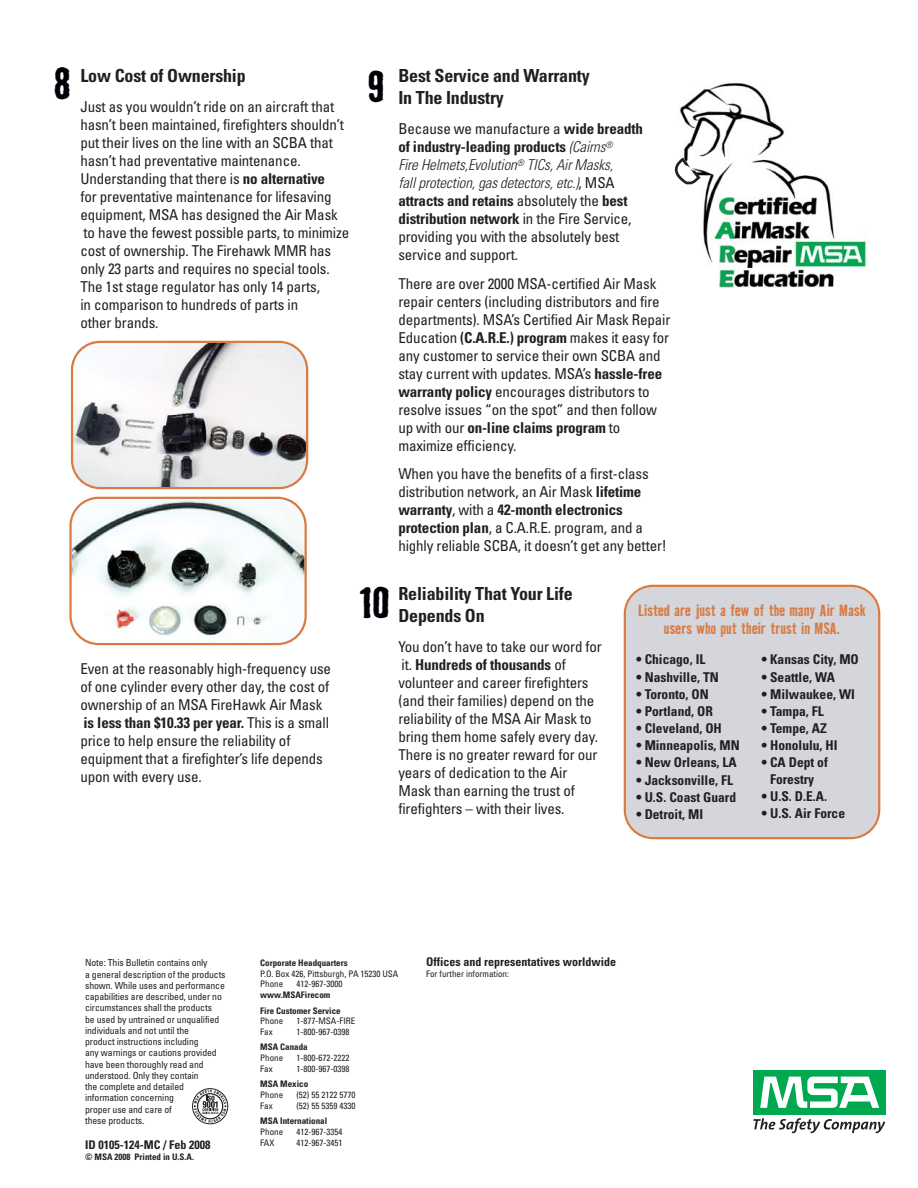
<style>
.page{position:relative;width:918px;height:1188px;background:#fff}
.page>*{position:absolute;margin:0;border:0;box-sizing:border-box;transform-origin:0 0}
.t1{font:700 40.65px "Badhouse";color:#000007}
.t2{font:700 condensed 18px/21.6px "Univers LT Std";letter-spacing:-.01em;color:#231f20}
.t3{font:condensed 15px/18px "Univers LT Std";letter-spacing:-.01em;color:#231f20}
.t4{font:700 15px/18px "Badhouse";letter-spacing:-.015em;color:#d87c44;text-align:center}
.t5{font:700 condensed 13.5px/16.2px "Univers LT Std";color:#231f20;text-align:center}
.t6{font:700 condensed 12px "Univers LT Std";color:#231f20}
.t7{font:condensed 9.75px/11.2px "Univers LT Std";letter-spacing:-.01em;color:#231f20}
.t8{font:condensed 9px/10.8px "Univers LT Std";color:#231f20}
.t9{font:700 condensed 9px/15.1px "Univers LT Std";color:#231f20}
.s1{font-weight:700}
.s2{font-weight:300;font-style:italic}
</style>
<div class="page">
<div style="left:754px;top:1070px;width:132px;height:44px;background:#00a94f"></div>
<svg style="left:760px;top:1077px;width:119px;height:31px"></svg>
<svg style="left:753px;top:1118px;width:132px;height:15px"></svg>
<div style="left:192px;top:1088px;width:36px;height:36px;border:1px solid #231f20;border-radius:50%"></div>
<svg style="left:194px;top:1090px;width:32px;height:33px"></svg>
<svg style="left:71px;top:341px;width:237px;height:148px"></svg>
<svg style="left:69px;top:497px;width:238px;height:148px"></svg>
<img style="left:680px;top:83px;width:186px;height:205px">
<svg style="left:674px;top:157px;width:28px;height:39px"></svg>
<svg style="left:624px;top:585px;width:256px;height:254px;background:#d5cfd2"></svg>
<h1 class="t1" style="left:53px;top:68px;width:19px">8</h1>
<p class="t2" style="left:80px;top:66px;width:167px">Low Cost of Ownership</p>
<p class="t3" style="left:80px;top:99px;width:270px">Just as you wouldn’t ride on an aircraft that hasn’t been maintained, firefighters shouldn’t put their lives on the line with an SCBA that hasn’t had preventative maintenance.<br>Understanding that there is <span class="s1">no alternative<br></span>for preventative maintenance for lifesaving equipment, MSA has designed the Air Mask to have the fewest possible parts, to minimize cost of ownership. The Firehawk MMR has only 23 parts and requires no special tools.<br>The 1st stage regulator has only 14 parts,<br>in comparison to hundreds of parts in<br>other brands.</p>
<p class="t3" style="left:80px;top:661px;width:252px">Even at the reasonably high-frequency use of one cylinder every other day, the cost of ownership of an MSA FireHawk Air Mask <span class="s1">is less than $10.33 per year.</span> This is a small price to help ensure the reliability of equipment that a firefighter’s life depends upon with every use.</p>
<h1 class="t1" style="left:368px;top:71px;width:19px">9</h1>
<h1 class="t1" style="left:359px;top:587px;width:33px">10</h1>
<p class="t2" style="left:398px;top:66px;width:193px">Best Service and Warranty<br>In The Industry</p>
<p class="t3" style="left:398px;top:121px;width:246px">Because we manufacture a <span class="s1">wide breadth of industry-leading products</span> <span class="s2">(Cairns</span><sup>®<br></sup><span class="s2">Fire Helmets,Evolution</span><sup>®</sup> <span class="s2">TICs, Air Masks,<br>fall protection, gas detectors, etc.)</span>, MSA <span class="s1">attracts and retains</span> absolutely the <span class="s1">best distribution network</span> in the Fire Service, providing you with the absolutely best service and support.</p>
<p class="t3" style="left:398px;top:276px;width:273px">There are over 2000 MSA-certified Air Mask repair centers (including distributors and fire departments). MSA’s Certified Air Mask Repair Education <span class="s1">(C.A.R.E.) program</span> makes it easy for any customer to service their own SCBA and stay current with updates. MSA’s <span class="s1">hassle-free warranty policy</span> encourages distributors to resolve issues “on the spot” and then follow up with our <span class="s1">on-line claims program</span> to maximize efficiency.</p>
<p class="t3" style="left:398px;top:466px;width:270px">When you have the benefits of a first-class distribution network, an Air Mask <span class="s1">lifetime warranty</span>, with a <span class="s1">42-month electronics protection plan</span>, a C.A.R.E. program, and a highly reliable SCBA, it doesn’t get any better!</p>
<p class="t2" style="left:398px;top:585px;width:176px">Reliability That Your Life<br>Depends On</p>
<p class="t3" style="left:398px;top:639px;width:205px">You don’t have to take our word for it. <span class="s1">Hundreds of thousands</span> of volunteer and career firefighters (and their families) depend on the reliability of the MSA Air Mask to bring them home safely every day.<br>There is no greater reward for our years of dedication to the Air<br>Mask than earning the trust of firefighters – with their lives.</p>
<p class="t4" style="left:638px;top:603px;width:229px">Listed are just a few of the many Air Mask users who put their trust in MSA.</p>
<p class="t5" style="left:636px;top:653px;width:71px">• Chicago, IL</p>
<p class="t5" style="left:636px;top:670px;width:84px">• Nashville, TN</p>
<p class="t5" style="left:636px;top:687px;width:74px">• Toronto, ON</p>
<p class="t5" style="left:636px;top:704px;width:78px">• Portland, OR</p>
<p class="t5" style="left:636px;top:721px;width:87px">• Cleveland, OH</p>
<p class="t5" style="left:636px;top:739px;width:105px">• Minneapolis, MN</p>
<p class="t5" style="left:636px;top:756px;width:102px">• New Orleans, LA</p>
<p class="t5" style="left:636px;top:773px;width:99px">• Jacksonville, FL</p>
<p class="t5" style="left:636px;top:790px;width:102px">• U.S. Coast Guard</p>
<p class="t5" style="left:636px;top:807px;width:69px">• Detroit, MI</p>
<p class="t5" style="left:761px;top:653px;width:99px">• Kansas City, MO</p>
<p class="t5" style="left:761px;top:670px;width:75px">• Seattle, WA</p>
<p class="t5" style="left:761px;top:687px;width:95px">• Milwaukee, WI</p>
<p class="t5" style="left:761px;top:704px;width:64px">• Tampa, FL</p>
<p class="t5" style="left:761px;top:721px;width:67px">• Tempe, AZ</p>
<p class="t5" style="left:761px;top:739px;width:78px">• Honolulu, HI</p>
<p class="t5" style="left:761px;top:756px;width:68px">• CA Dept of<br>Forestry</p>
<p class="t5" style="left:761px;top:789px;width:67px">• U.S. D.E.A.</p>
<p class="t5" style="left:761px;top:806px;width:85px">• U.S. Air Force</p>
<p class="t7" style="left:85px;top:958px;width:142px">Note: This Bulletin contains only<br>a general description of the products shown. While uses and performance capabilities are described, under no circumstances shall the products<br>be used by untrained or unqualified individuals and not until the<br>product instructions including<br>any warnings or cautions provided have been thoroughly read and understood. Only they contain<br>the complete and detailed information concerning<br>proper use and care of<br>these products.</p>
<p class="t6" style="left:85px;top:1140px;width:127px">ID 0105-124-MC / Feb 2008</p>
<p class="t9" style="left:85px;top:1150px;width:110px">© MSA 2008 Printed in U.S.A.</p>
<p class="t9" style="left:260px;top:956px;width:89px">Corporate Headquarters</p>
<p class="t8" style="left:260px;top:969px;width:140px">P.O. Box 426, Pittsburgh, PA 15230 USA<br>Phone</p>
<p class="t8" style="left:296px;top:980px;width:47px">412-967-3000</p>
<p class="t9" style="left:260px;top:988px;width:82px">www.MSAFirecom<br>Fire Customer Service</p>
<p class="t8" style="left:260px;top:1017px;width:25px">Phone</p>
<p class="t8" style="left:296px;top:1017px;width:60px">1-877-MSA-FIRE</p>
<p class="t8" style="left:260px;top:1027px;width:14px">Fax</p>
<p class="t8" style="left:296px;top:1027px;width:54px">1-800-967-0398</p>
<p class="t9" style="left:260px;top:1040px;width:49px">MSA Canada</p>
<p class="t8" style="left:260px;top:1053px;width:25px">Phone</p>
<p class="t8" style="left:296px;top:1053px;width:54px">1-800-672-2222</p>
<p class="t8" style="left:260px;top:1064px;width:14px">Fax</p>
<p class="t8" style="left:296px;top:1064px;width:54px">1-800-967-0398</p>
<p class="t9" style="left:260px;top:1077px;width:49px">MSA Mexico</p>
<p class="t8" style="left:260px;top:1090px;width:25px">Phone</p>
<p class="t8" style="left:296px;top:1090px;width:60px">(52) 55 2122 5770</p>
<p class="t8" style="left:260px;top:1101px;width:14px">Fax</p>
<p class="t8" style="left:296px;top:1101px;width:60px">(52) 55 5359 4330</p>
<p class="t9" style="left:260px;top:1114px;width:69px">MSA International</p>
<p class="t8" style="left:260px;top:1127px;width:25px">Phone</p>
<p class="t8" style="left:296px;top:1127px;width:47px">412-967-3354</p>
<p class="t8" style="left:260px;top:1138px;width:16px">FAX</p>
<p class="t8" style="left:296px;top:1138px;width:47px">412-967-3451</p>
<p class="t6" style="left:426px;top:957px;width:191px">Offices and representatives worldwide</p>
<p class="t8" style="left:426px;top:969px;width:84px">For further information:</p>
</div>
